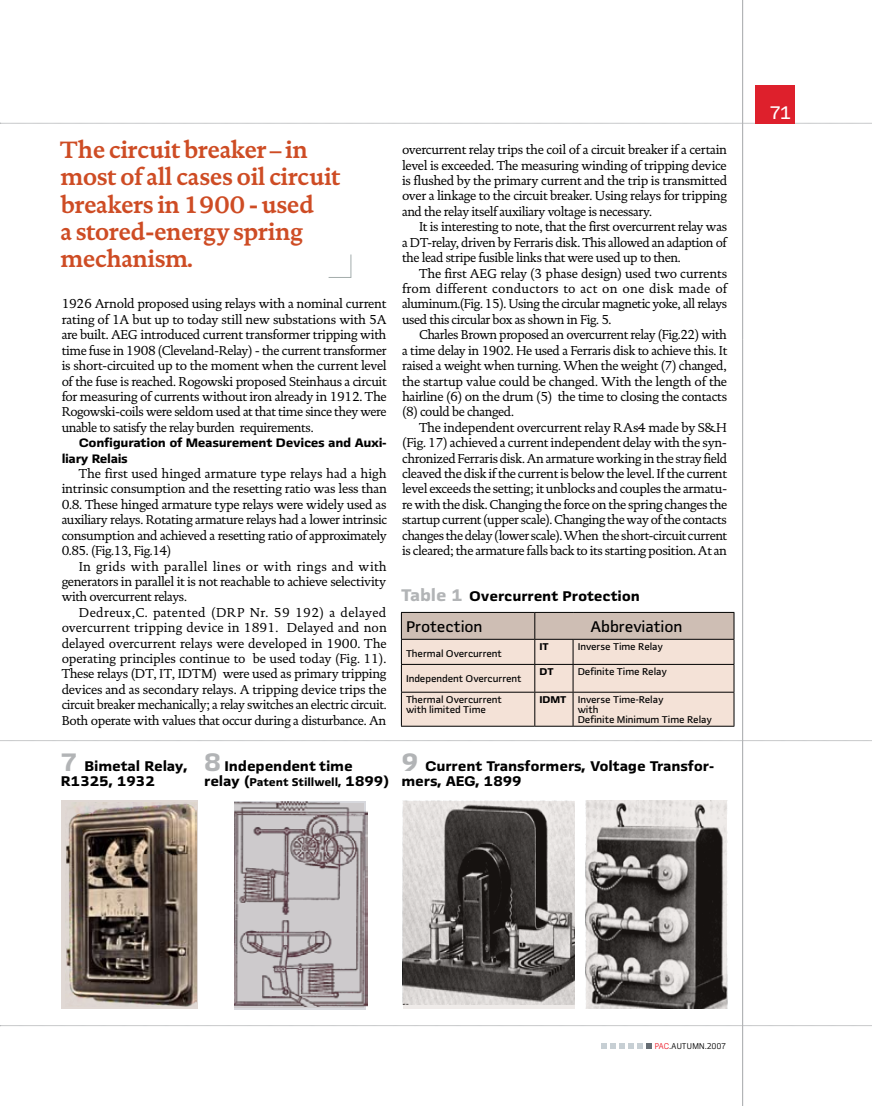
<style>
.page{position:relative;width:872px;height:1106px;background:#fff}
.page>*{position:absolute;margin:0;border:0;box-sizing:border-box;transform-origin:0 0}
.t1{font:700 24px/27px "DTL Documenta TOT";letter-spacing:-.025em;color:#ce4c24}
.t2{font:19.5px "Fletch";color:#fff}
.t3{font:16.5px "Fletch";letter-spacing:-.005em;color:#000}
.t4{font:800 15px/15.5px "Fletch";letter-spacing:-.01em;color:#000}
.t5{font:13.2px/15.5px "DTL Documenta TOT";letter-spacing:-.03em;color:#000;text-align:justify}
.t6{font:800 13.2px/15.5px "Fletch";letter-spacing:-.025em;color:#000}
.t7{font:800 12px "Fletch";letter-spacing:-.01em;color:#000}
.t8{font:10.5px/9.8px "Fletch";letter-spacing:-.005em;color:#000}
.t9{font:800 10.5px "Fletch";color:#000}
.t10{font:300 9px "Fletch";letter-spacing:.045em;color:#000;scale:.95 1}
.s1{font-size:27px;color:#b2b4b6}
.s2{font-size:15px}
.s3{font-size:18px;color:#b2b4b6}
.s4{font-weight:800}
.s5{color:#ed1c29}
</style>
<div class="page">
<div style="left:62px;top:800px;width:136px;height:208px;background:#e0d8d4"></div>
<img style="left:66px;top:802px;width:131px;height:204px">
<img style="left:235px;top:802px;width:133px;height:204px">
<hr style="left:535px;top:726px;width:38px;height:1px;background:#000">
<hr style="left:573px;top:726px;width:161px;height:1px;background:#000">
<hr style="left:401px;top:726px;width:134px;height:1px;background:#000">
<svg style="left:401px;top:612px;width:333px;height:114px;background:#ddcdc3"></svg>
<hr style="left:401px;top:639px;width:134px;height:1px;background:#000">
<svg style="left:586px;top:800px;width:141px;height:208px;background:#7c7876"></svg>
<svg style="left:403px;top:801px;width:171px;height:207px;background:#7b7876"></svg>
<svg style="left:0;top:123px;width:872px;height:1px"></svg>
<svg style="left:0;top:1025px;width:872px;height:1px"></svg>
<div style="left:755px;top:85px;width:40px;height:39px;background:#de202c"></div>
<svg style="left:601px;top:1043px;width:51px;height:5px"></svg>
<svg style="left:0;top:740px;width:872px;height:1px"></svg>
<hr style="left:742px;top:0;width:1px;height:1106px;background:#b2b4b6">
<svg style="left:328px;top:254px;width:24px;height:24px"></svg>
<h1 class="t1" style="left:61px;top:136px;width:281px">The circuit breaker – in most of all cases oil circuit breakers in 1900 - used<br>a stored-energy spring mechanism.</h1>
<p class="t5" style="left:62px;top:296px;width:327px">1926 Arnold proposed using relays with a nominal current rating of 1A but up to today still new substations with 5A are built. AEG introduced current transformer tripping with time fuse in 1908 (Cleveland-Relay) - the current transformer is short-circuited up to the moment when the current level of the fuse is reached. Rogowski proposed Steinhaus a circuit for measuring of currents without iron already in 1912. The Rogowski-coils were seldom used at that time since they were unable to satisfy the relay burden requirements.</p>
<p class="t6" style="left:62px;top:435px;width:326px;text-indent:17px">Configuration of Measurement Devices and Auxi&shy;liary Relais</p>
<p class="t5" style="left:62px;top:466px;width:327px;text-indent:17px">The first used hinged armature type relays had a high intrinsic consumption and the resetting ratio was less than 0.8. These hinged armature type relays were widely used as auxiliary relays. Rotating armature relays had a lower intrinsic consumption and achieved a resetting ratio of approximately 0.85. (Fig.13, Fig.14)</p>
<p class="t5" style="left:62px;top:558px;width:327px;text-indent:17px">In grids with parallel lines or with rings and with generators in parallel it is not reachable to achieve selectivity with overcurrent relays.</p>
<p class="t5" style="left:62px;top:604px;width:327px;text-indent:17px">Dedreux,C. patented (DRP Nr. 59 192) a delayed overcurrent tripping device in 1891. Delayed and non delayed overcurrent relays were developed in 1900. The operating principles continue to be used today (Fig. 11).<br>These relays (DT, IT, IDTM) were used as primary tripping devices and as secondary relays. A tripping device trips the circuit breaker mechanically; a relay switches an electric circuit.<br>Both operate with values that occur during a disturbance. An</p>
<p class="t4" style="left:61px;top:758px;width:128px"><span class="s1">7</span> Bimetal Relay,<br>R1325, 1932</p>
<p class="t4" style="left:204px;top:758px;width:150px"><span class="s1">8</span> Independent time</p>
<p class="t7" style="left:204px;top:776px;width:186px"><span class="s2">relay (</span>Patent Stillwell, <span class="s2">1899)</span></p>
<p class="t5" style="left:402px;top:142px;width:327px">overcurrent relay trips the coil of a circuit breaker if a certain level is exceeded. The measuring winding of tripping device is flushed by the primary current and the trip is transmitted over a linkage to the circuit breaker. Using relays for tripping and the relay itself auxiliary voltage is necessary.</p>
<p class="t5" style="left:402px;top:219px;width:327px;text-indent:17px">It is interesting to note, that the first overcurrent relay was a DT-relay, driven by Ferraris disk. This allowed an adaption of the lead stripe fusible links that were used up to then.</p>
<p class="t5" style="left:402px;top:265px;width:327px;text-indent:17px">The first AEG relay (3 phase design) used two currents from different conductors to act on one disk made of aluminum.(Fig. 15). Using the circular magnetic yoke, all relays used this circular box as shown in Fig. 5.</p>
<p class="t5" style="left:402px;top:327px;width:327px;text-indent:17px">Charles Brown proposed an overcurrent relay (Fig.22) with a time delay in 1902. He used a Ferraris disk to achieve this. It raised a weight when turning. When the weight (7) changed, the startup value could be changed. With the length of the hairline (6) on the drum (5) the time to closing the contacts (8) could be changed.</p>
<p class="t5" style="left:402px;top:419px;width:327px;text-indent:17px">The independent overcurrent relay RAs4 made by S&amp;H (Fig. 17) achieved a current independent delay with the syn&shy;chronized Ferraris disk. An armature working in the stray field cleaved the disk if the current is below the level. If the current level exceeds the setting; it unblocks and couples the armatu&shy;re with the disk. Changing the force on the spring changes the startup current (upper scale). Changing the way of the contacts changes the delay (lower scale). When the short-circuit current is cleared; the armature falls back to its starting position. At an</p>
<p class="t4" style="left:401px;top:589px;width:240px"><span class="s3">Table 1</span> Overcurrent Protection</p>
<p class="t3" style="left:406px;top:617px;width:78px">Protection</p>
<p class="t3" style="left:590px;top:617px;width:94px">Abbreviation</p>
<p class="t8" style="left:406px;top:648px;width:97px">Thermal Overcurrent</p>
<p class="t9" style="left:539px;top:641px;width:11px">IT</p>
<p class="t8" style="left:577px;top:642px;width:87px">Inverse Time Relay</p>
<p class="t8" style="left:406px;top:674px;width:117px">Independent Overcurrent</p>
<p class="t9" style="left:539px;top:666px;width:16px">DT</p>
<p class="t8" style="left:577px;top:667px;width:91px">Definite Time Relay</p>
<p class="t8" style="left:406px;top:695px;width:97px">Thermal Overcurrent with limited Time</p>
<p class="t8" style="left:577px;top:695px;width:136px;text-indent:-38px"><span class="s4">IDMT</span> Inverse Time-Relay<br>with<br>Definite Minimum Time Relay</p>
<p class="t4" style="left:401px;top:758px;width:314px"><span class="s1">9</span> Current Transformers, Voltage Transfor&shy;mers, AEG, 1899</p>
<h2 class="t2" style="left:769px;top:102px;width:23px">71</h2>
<p class="t10" style="left:654px;top:1040px;width:77px"><span class="s5">PAC</span>.AUTUMN.2007</p>
</div>
